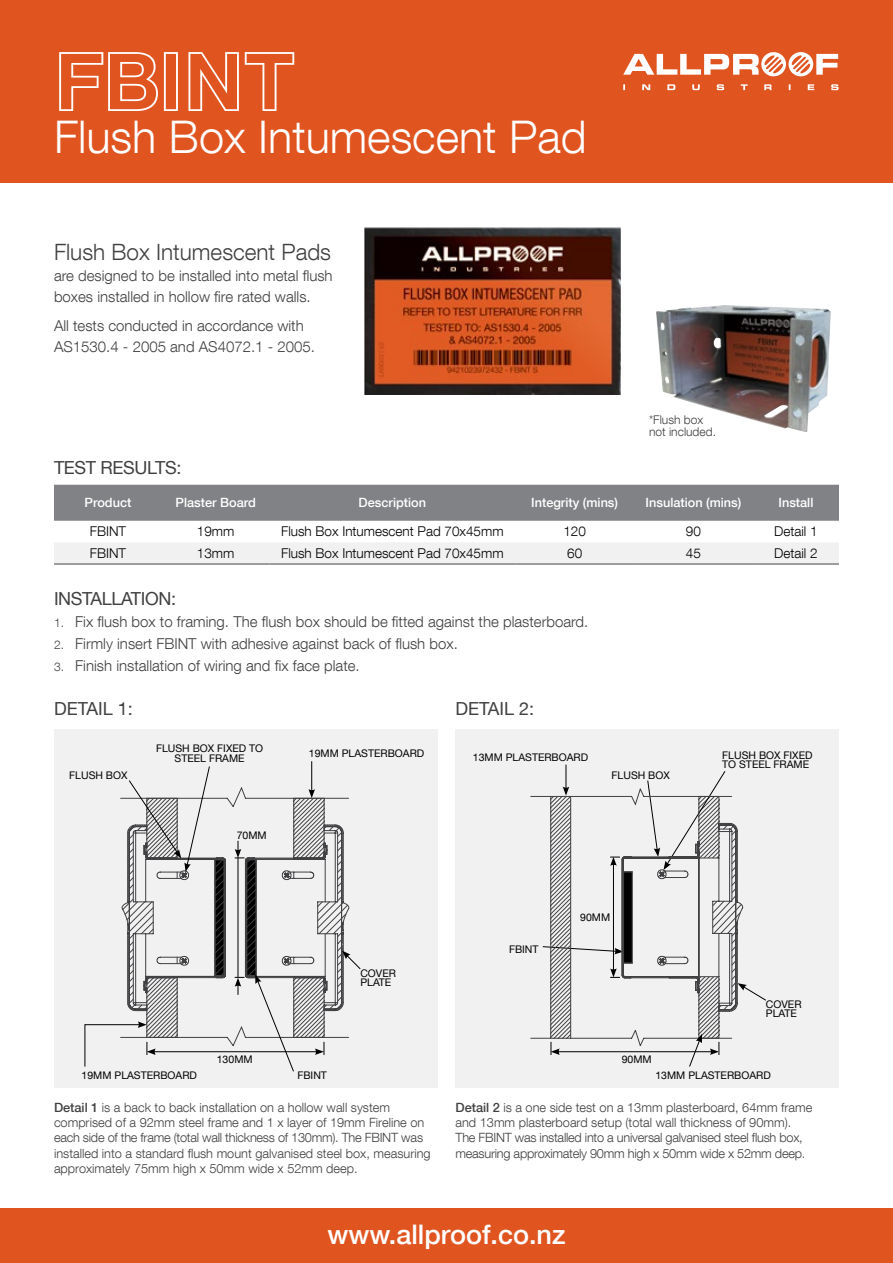
<style>
.page{position:relative;width:893px;height:1263px;background:#fff}
.page>*{position:absolute;margin:0;border:0;box-sizing:border-box;transform-origin:0 0}
.t1{font:82.5px "Helvetica Neue LT Com Bd Ou";color:#fff}
.t2{font:300 45px "Helvetica Neue LT Com";color:#fff}
.t3{font:500 27px "Helvetica Neue LT Com";color:#fff}
.t4{font:300 22.5px "Helvetica Neue LT Com";color:#414042}
.t5{font:18px "Helvetica Neue LT Com";letter-spacing:-.02em;color:#414042}
.t6{font:300 15px/21px "Helvetica Neue LT Com";color:#414042}
.t7{font:300 13.5px "Helvetica Neue LT Com";color:#000}
.t8{font:300 12.75px/15.3px "Helvetica Neue LT Com";color:#414042}
.t9{font:300 12.75px/15.3px "Helvetica Neue LT Com";letter-spacing:-.02em;color:#414042}
.t10{font:500 12.75px "Helvetica Neue LT Com";color:#fff}
.t11{font:300 12px/12px "Helvetica Neue LT Com";color:#414042}
.t12{font:10.5px/9.6px "Helvetica Neue LT Com";color:#000}
.s1{font-size:12px}
.s2{font-weight:500}
</style>
<div class="page">
<div style="left:54px;top:730px;width:383px;height:358px;background:#f1f1f2"></div>
<div style="left:0;top:0;width:893px;height:183px;background:#e05420"></div>
<div style="left:0;top:1209px;width:893px;height:54px;background:#e05420"></div>
<img style="left:365px;top:228px;width:255px;height:167px">
<img style="left:656px;top:305px;width:175px;height:127px">
<div style="left:54px;top:485px;width:785px;height:36px;background:#808285"></div>
<div style="left:54px;top:543px;width:785px;height:20px;background:#f1f1f2"></div>
<hr style="left:54px;top:563px;width:108px;height:2px;background:#58595b">
<hr style="left:162px;top:563px;width:107px;height:2px;background:#58595b">
<hr style="left:269px;top:563px;width:246px;height:2px;background:#58595b">
<hr style="left:515px;top:563px;width:119px;height:2px;background:#58595b">
<hr style="left:634px;top:563px;width:119px;height:2px;background:#58595b">
<hr style="left:753px;top:563px;width:86px;height:2px;background:#58595b">
<svg style="left:623px;top:52px;width:216px;height:38px"></svg>
<div style="left:455px;top:730px;width:384px;height:358px;background:#f1f1f2"></div>
<hr style="left:311px;top:761px;width:1px;height:30px;background:#000">
<svg style="left:85px;top:766px;width:276px;height:306px"></svg>
<svg style="left:542px;top:765px;width:224px;height:302px"></svg>
<h1 class="t1" style="left:54px;top:30px;width:242px">FBINT</h1>
<h2 class="t2" style="left:54px;top:109px;width:534px">Flush Box Intumescent Pad</h2>
<h3 class="t4" style="left:54px;top:238px;width:279px">Flush Box Intumescent Pads</h3>
<p class="t6" style="left:54px;top:265px;width:280px">are designed to be installed into metal flush boxes installed in hollow fire rated walls.</p>
<p class="t6" style="left:54px;top:315px;width:262px">All tests conducted in accordance with<br>AS1530.4 - 2005 and AS4072.1 - 2005.</p>
<p class="t11" style="left:649px;top:413px;width:68px">*Flush box not included.</p>
<p class="t5" style="left:54px;top:457px;width:129px">TEST RESULTS:</p>
<p class="t10" style="left:85px;top:495px;width:48px">Product</p>
<p class="t10" style="left:176px;top:495px;width:82px">Plaster Board</p>
<p class="t10" style="left:359px;top:495px;width:69px">Description</p>
<p class="t10" style="left:531px;top:495px;width:88px">Integrity (mins)</p>
<p class="t10" style="left:645px;top:495px;width:97px">Insulation (mins)</p>
<p class="t10" style="left:778px;top:495px;width:36px">Install</p>
<p class="t7" style="left:90px;top:523px;width:38px">FBINT</p>
<p class="t7" style="left:197px;top:523px;width:39px">19mm</p>
<p class="t7" style="left:281px;top:523px;width:224px">Flush Box Intumescent Pad 70x45mm</p>
<p class="t7" style="left:563px;top:523px;width:24px">120</p>
<p class="t7" style="left:686px;top:523px;width:17px">90</p>
<p class="t7" style="left:774px;top:523px;width:45px">Detail 1</p>
<p class="t7" style="left:90px;top:545px;width:38px">FBINT</p>
<p class="t7" style="left:197px;top:545px;width:39px">13mm</p>
<p class="t7" style="left:281px;top:545px;width:224px">Flush Box Intumescent Pad 70x45mm</p>
<p class="t7" style="left:567px;top:545px;width:17px">60</p>
<p class="t7" style="left:686px;top:545px;width:17px">45</p>
<p class="t7" style="left:774px;top:545px;width:45px">Detail 2</p>
<p class="t5" style="left:54px;top:587px;width:124px">INSTALLATION:</p>
<p class="t6" style="left:54px;top:611px;width:536px"><span class="s1">1.</span> Fix flush box to framing. The flush box should be fitted against the plasterboard.</p>
<p class="t6" style="left:54px;top:633px;width:405px"><span class="s1">2.</span> Firmly insert FBINT with adhesive against back of flush box.</p>
<p class="t6" style="left:54px;top:655px;width:307px"><span class="s1">3.</span> Finish installation of wiring and fix face plate.</p>
<p class="t5" style="left:54px;top:697px;width:80px">DETAIL 1:</p>
<p class="t5" style="left:455px;top:697px;width:80px">DETAIL 2:</p>
<p class="t12" style="left:69px;top:770px;width:60px">FLUSH BOX</p>
<p class="t12" style="left:156px;top:743px;width:109px;text-align:center">FLUSH BOX FIXED TO<br>STEEL FRAME</p>
<p class="t12" style="left:237px;top:830px;width:31px">70MM</p>
<p class="t12" style="left:309px;top:749px;width:117px">19MM PLASTERBOARD</p>
<p class="t12" style="left:473px;top:752px;width:117px">13MM PLASTERBOARD</p>
<p class="t12" style="left:722px;top:750px;width:92px">FLUSH BOX FIXED<br>TO STEEL FRAME</p>
<p class="t12" style="left:612px;top:770px;width:60px">FLUSH BOX</p>
<p class="t12" style="left:360px;top:968px;width:37px">COVER<br>PLATE</p>
<p class="t12" style="left:509px;top:944px;width:31px">FBINT</p>
<p class="t12" style="left:580px;top:912px;width:31px">90MM</p>
<p class="t12" style="left:217px;top:1054px;width:37px">130MM</p>
<p class="t12" style="left:622px;top:1054px;width:31px">90MM</p>
<p class="t12" style="left:766px;top:999px;width:37px">COVER<br>PLATE</p>
<p class="t12" style="left:82px;top:1070px;width:117px">19MM PLASTERBOARD</p>
<p class="t12" style="left:655px;top:1070px;width:117px">13MM PLASTERBOARD</p>
<p class="t12" style="left:297px;top:1070px;width:31px">FBINT</p>
<p class="t8" style="left:54px;top:1099px;width:378px"><span class="s2">Detail 1</span> is a back to back installation on a hollow wall system comprised of a 92mm steel frame and 1 x layer of 19mm Fireline on each side of the frame (total wall thickness of 130mm). The FBINT was installed into a standard flush mount galvanised steel box, measuring approximately 75mm high x 50mm wide x 52mm deep.</p>
<p class="t9" style="left:455px;top:1099px;width:358px"><span class="s2">Detail 2</span> is a one side test on a 13mm plasterboard, 64mm frame and 13mm plasterboard setup (total wall thickness of 90mm).<br>The FBINT was installed into a universal galvanised steel flush box, measuring approximately 90mm high x 50mm wide x 52mm deep.</p>
<h3 class="t3" style="left:327px;top:1218px;width:240px">www.allproof.co.nz</h3>
</div>
